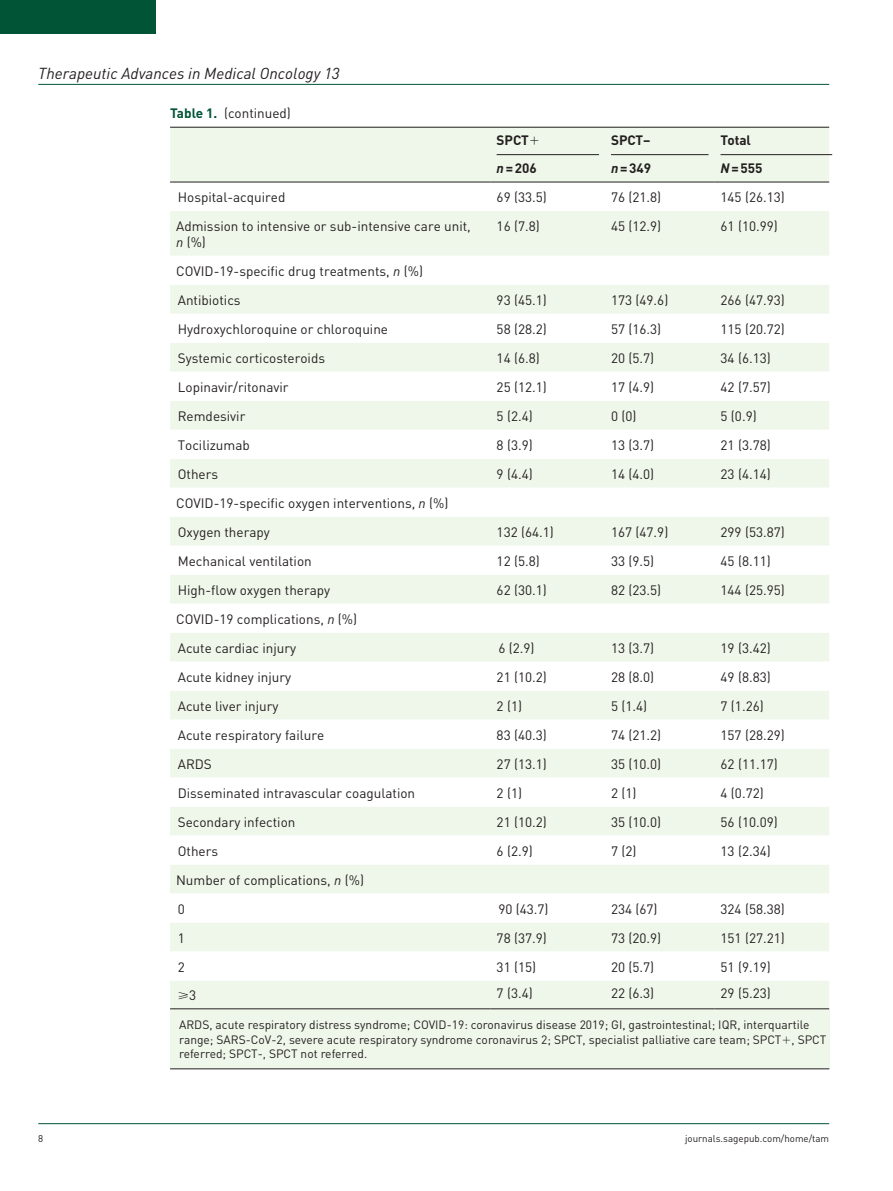
<style>
.page{position:relative;width:893px;height:1191px;background:#fff}
.page>*{position:absolute;margin:0;border:0;box-sizing:border-box;transform-origin:0 0}
.t1{font:italic 15.75px "DIN";color:#231f20}
.t2{font:13.5px/29px "DIN";color:#231f20}
.t3{font:700 13.5px "DIN";color:#231f20}
.t4{font:12px/14.2px "DIN";color:#231f20}
.t5{font:9.75px "DIN";color:#231f20}
.s1{font-weight:700;color:#015436}
.s2{font-style:italic}
</style>
<div class="page">
<hr style="left:38px;top:84px;width:791px;height:1px;background:#015436">
<hr style="left:38px;top:1123px;width:791px;height:1px;background:#015436">
<div style="left:0;top:0;width:155px;height:34px;background:#015436"></div>
<div style="left:170px;top:1009px;width:659px;height:59px;background:#eff7ea"></div>
<hr style="left:170px;top:1068px;width:659px;height:1px;background:#231f20">
<div style="left:170px;top:126px;width:659px;height:882px;background:#eff7ea"></div>
<svg style="left:170px;top:183px;width:659px;height:797px"></svg>
<hr style="left:170px;top:182px;width:321px;height:1px;background:#231f20">
<hr style="left:491px;top:182px;width:114px;height:1px;background:#231f20">
<hr style="left:605px;top:182px;width:109px;height:1px;background:#231f20">
<hr style="left:714px;top:182px;width:115px;height:1px;background:#231f20">
<hr style="left:170px;top:1008px;width:321px;height:1px;background:#231f20">
<hr style="left:491px;top:1008px;width:114px;height:1px;background:#231f20">
<hr style="left:605px;top:1008px;width:109px;height:1px;background:#231f20">
<hr style="left:714px;top:1008px;width:115px;height:1px;background:#231f20">
<hr style="left:497px;top:154px;width:102px;height:1px;background:#231f20">
<hr style="left:611px;top:154px;width:97px;height:1px;background:#231f20">
<hr style="left:720px;top:154px;width:112px;height:1px;background:#231f20">
<hr style="left:170px;top:127px;width:659px;height:1px;background:#231f20">
<svg style="left:531px;top:137px;width:7px;height:8px"></svg>
<p class="t1" style="left:38px;top:63px;width:303px">Therapeutic Advances in Medical Oncology 13</p>
<p class="t2" style="left:170px;top:98px;width:122px"><span class="s1">Table 1.</span> (continued)</p>
<p class="t3" style="left:497px;top:132px;width:34px">SPCT</p>
<p class="t3" style="left:611px;top:132px;width:41px">SPCT−</p>
<p class="t3" style="left:720px;top:132px;width:32px">Total</p>
<p class="t3" style="left:497px;top:159px;width:42px"><span class="s2">n</span>=206</p>
<p class="t3" style="left:611px;top:159px;width:42px"><span class="s2">n</span>=349</p>
<p class="t3" style="left:720px;top:159px;width:43px"><span class="s2">N</span>=555</p>
<p class="t2" style="left:178px;top:182px;width:109px">Hospital-acquired</p>
<p class="t2" style="left:497px;top:182px;width:52px">69 (33.5)</p>
<p class="t2" style="left:611px;top:182px;width:52px">76 (21.8)</p>
<p class="t2" style="left:720px;top:182px;width:66px">145 (26.13)</p>
<p class="t2" style="left:176px;top:218px;width:296px;line-height:15.8px">Admission to intensive or sub-intensive care unit, <span class="s2">n</span> (%)</p>
<p class="t2" style="left:497px;top:211px;width:45px">16 (7.8)</p>
<p class="t2" style="left:611px;top:211px;width:52px">45 (12.9)</p>
<p class="t2" style="left:720px;top:211px;width:59px">61 (10.99)</p>
<p class="t2" style="left:176px;top:256px;width:248px">COVID-19-specific drug treatments, <span class="s2">n</span> (%)<br>Antibiotics</p>
<p class="t2" style="left:497px;top:285px;width:52px">93 (45.1)</p>
<p class="t2" style="left:611px;top:285px;width:59px">173 (49.6)</p>
<p class="t2" style="left:720px;top:285px;width:66px">266 (47.93)</p>
<p class="t2" style="left:178px;top:314px;width:212px">Hydroxychloroquine or chloroquine</p>
<p class="t2" style="left:497px;top:314px;width:52px">58 (28.2)</p>
<p class="t2" style="left:611px;top:314px;width:52px">57 (16.3)</p>
<p class="t2" style="left:720px;top:314px;width:66px">115 (20.72)</p>
<p class="t2" style="left:178px;top:343px;width:149px">Systemic corticosteroids</p>
<p class="t2" style="left:497px;top:343px;width:45px">14 (6.8)</p>
<p class="t2" style="left:611px;top:343px;width:45px">20 (5.7)</p>
<p class="t2" style="left:720px;top:343px;width:52px">34 (6.13)</p>
<p class="t2" style="left:178px;top:372px;width:112px">Lopinavir/ritonavir</p>
<p class="t2" style="left:497px;top:372px;width:52px">25 (12.1)</p>
<p class="t2" style="left:611px;top:372px;width:45px">17 (4.9)</p>
<p class="t2" style="left:720px;top:372px;width:52px">42 (7.57)</p>
<p class="t2" style="left:178px;top:401px;width:69px">Remdesivir</p>
<p class="t2" style="left:497px;top:401px;width:38px">5 (2.4)</p>
<p class="t2" style="left:611px;top:401px;width:27px">0 (0)</p>
<p class="t2" style="left:720px;top:401px;width:38px">5 (0.9)</p>
<p class="t2" style="left:178px;top:430px;width:74px">Tocilizumab</p>
<p class="t2" style="left:497px;top:430px;width:38px">8 (3.9)</p>
<p class="t2" style="left:611px;top:430px;width:45px">13 (3.7)</p>
<p class="t2" style="left:720px;top:430px;width:52px">21 (3.78)</p>
<p class="t2" style="left:178px;top:459px;width:42px">Others</p>
<p class="t2" style="left:497px;top:459px;width:38px">9 (4.4)</p>
<p class="t2" style="left:611px;top:459px;width:45px">14 (4.0)</p>
<p class="t2" style="left:720px;top:459px;width:52px">23 (4.14)</p>
<p class="t2" style="left:176px;top:488px;width:274px">COVID-19-specific oxygen interventions, <span class="s2">n</span> (%)<br>Oxygen therapy</p>
<p class="t2" style="left:497px;top:517px;width:59px">132 (64.1)</p>
<p class="t2" style="left:611px;top:517px;width:59px">167 (47.9)</p>
<p class="t2" style="left:720px;top:517px;width:66px">299 (53.87)</p>
<p class="t2" style="left:178px;top:546px;width:135px">Mechanical ventilation</p>
<p class="t2" style="left:497px;top:546px;width:45px">12 (5.8)</p>
<p class="t2" style="left:611px;top:546px;width:45px">33 (9.5)</p>
<p class="t2" style="left:720px;top:546px;width:52px">45 (8.11)</p>
<p class="t2" style="left:178px;top:575px;width:154px">High-flow oxygen therapy</p>
<p class="t2" style="left:497px;top:575px;width:52px">62 (30.1)</p>
<p class="t2" style="left:611px;top:575px;width:52px">82 (23.5)</p>
<p class="t2" style="left:720px;top:575px;width:66px">144 (25.95)</p>
<p class="t2" style="left:176px;top:604px;width:183px">COVID-19 complications, <span class="s2">n</span> (%)<br>Acute cardiac injury</p>
<p class="t2" style="left:498px;top:633px;width:38px">6 (2.9)</p>
<p class="t2" style="left:611px;top:633px;width:45px">13 (3.7)</p>
<p class="t2" style="left:720px;top:633px;width:52px">19 (3.42)</p>
<p class="t2" style="left:178px;top:662px;width:115px">Acute kidney injury</p>
<p class="t2" style="left:497px;top:662px;width:52px">21 (10.2)</p>
<p class="t2" style="left:611px;top:662px;width:45px">28 (8.0)</p>
<p class="t2" style="left:720px;top:662px;width:52px">49 (8.83)</p>
<p class="t2" style="left:178px;top:691px;width:102px">Acute liver injury</p>
<p class="t2" style="left:497px;top:691px;width:27px">2 (1)</p>
<p class="t2" style="left:611px;top:691px;width:38px">5 (1.4)</p>
<p class="t2" style="left:720px;top:691px;width:45px">7 (1.26)</p>
<p class="t2" style="left:178px;top:720px;width:148px">Acute respiratory failure</p>
<p class="t2" style="left:497px;top:720px;width:52px">83 (40.3)</p>
<p class="t2" style="left:611px;top:720px;width:52px">74 (21.2)</p>
<p class="t2" style="left:720px;top:720px;width:66px">157 (28.29)</p>
<p class="t2" style="left:178px;top:749px;width:36px">ARDS</p>
<p class="t2" style="left:497px;top:749px;width:52px">27 (13.1)</p>
<p class="t2" style="left:611px;top:749px;width:52px">35 (10.0)</p>
<p class="t2" style="left:720px;top:749px;width:59px">62 (11.17)</p>
<p class="t2" style="left:178px;top:778px;width:239px">Disseminated intravascular coagulation</p>
<p class="t2" style="left:497px;top:778px;width:27px">2 (1)</p>
<p class="t2" style="left:611px;top:778px;width:27px">2 (1)</p>
<p class="t2" style="left:720px;top:778px;width:45px">4 (0.72)</p>
<p class="t2" style="left:178px;top:807px;width:119px">Secondary infection</p>
<p class="t2" style="left:497px;top:807px;width:52px">21 (10.2)</p>
<p class="t2" style="left:611px;top:807px;width:52px">35 (10.0)</p>
<p class="t2" style="left:720px;top:807px;width:59px">56 (10.09)</p>
<p class="t2" style="left:178px;top:836px;width:42px">Others</p>
<p class="t2" style="left:497px;top:836px;width:38px">6 (2.9)</p>
<p class="t2" style="left:611px;top:836px;width:27px">7 (2)</p>
<p class="t2" style="left:720px;top:836px;width:52px">13 (2.34)</p>
<p class="t2" style="left:176px;top:865px;width:189px">Number of complications, <span class="s2">n</span> (%)<br>0</p>
<p class="t2" style="left:498px;top:894px;width:52px">90 (43.7)</p>
<p class="t2" style="left:611px;top:894px;width:48px">234 (67)</p>
<p class="t2" style="left:720px;top:894px;width:66px">324 (58.38)</p>
<p class="t2" style="left:178px;top:923px;width:9px">1</p>
<p class="t2" style="left:497px;top:923px;width:52px">78 (37.9)</p>
<p class="t2" style="left:611px;top:923px;width:52px">73 (20.9)</p>
<p class="t2" style="left:720px;top:923px;width:66px">151 (27.21)</p>
<p class="t2" style="left:178px;top:952px;width:9px">2</p>
<p class="t2" style="left:497px;top:952px;width:41px">31 (15)</p>
<p class="t2" style="left:611px;top:952px;width:45px">20 (5.7)</p>
<p class="t2" style="left:720px;top:952px;width:52px">51 (9.19)</p>
<p class="t2" style="left:178px;top:980px;width:20px">⩾3</p>
<p class="t2" style="left:497px;top:978px;width:38px">7 (3.4)</p>
<p class="t2" style="left:611px;top:978px;width:45px">22 (6.3)</p>
<p class="t2" style="left:720px;top:978px;width:52px">29 (5.23)</p>
<p class="t4" style="left:179px;top:1017px;width:649px">ARDS, acute respiratory distress syndrome; COVID-19: coronavirus disease 2019; GI, gastrointestinal; IQR, interquartile range; SARS-CoV-2, severe acute respiratory syndrome coronavirus 2; SPCT, specialist palliative care team; SPCT , SPCT referred; SPCT-, SPCT not referred.</p>
<p class="t5" style="left:38px;top:1132px;width:7px">8</p>
<p class="t5" style="left:685px;top:1132px;width:146px">journals.sagepub.com/home/tam</p>
</div>
